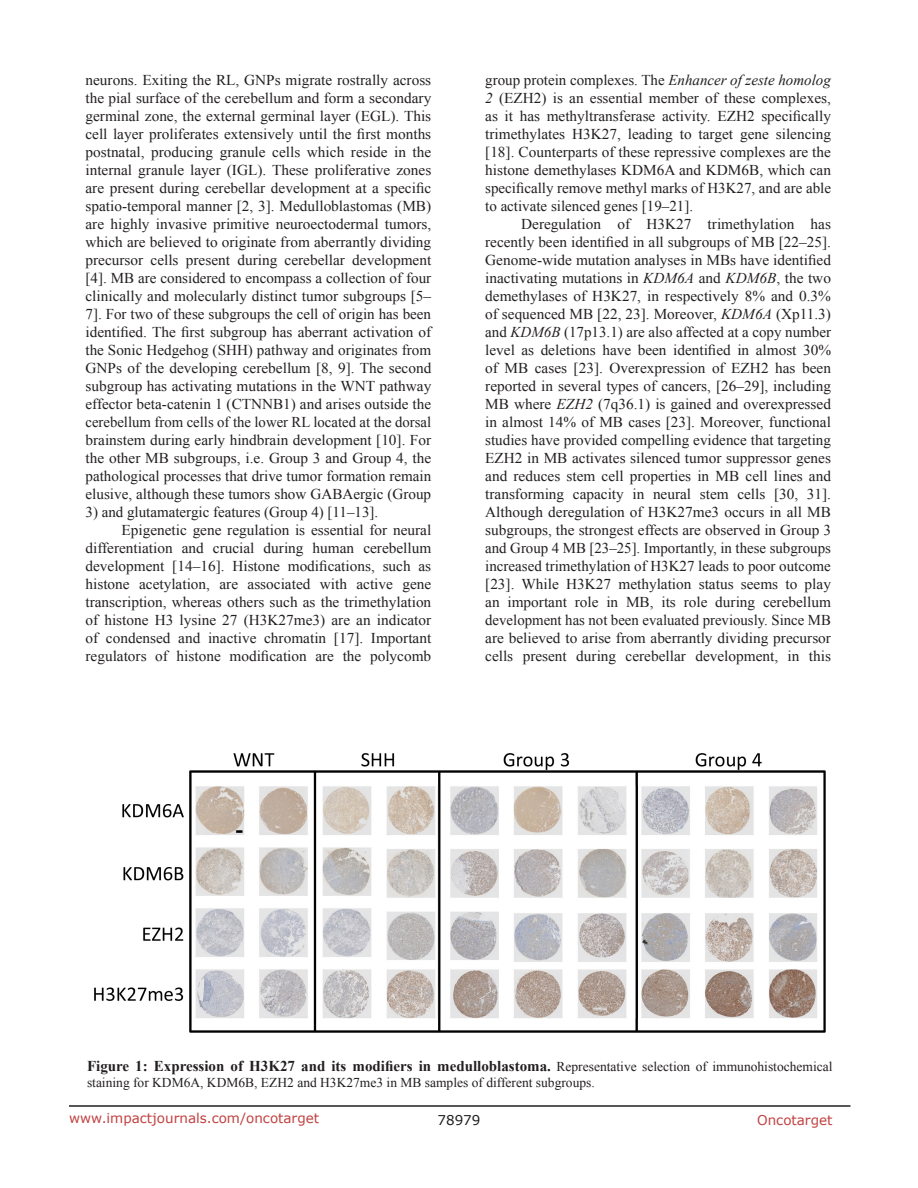
<style>
.page{position:relative;width:918px;height:1188px;background:#fff}
.page>*{position:absolute;margin:0;border:0;box-sizing:border-box;transform-origin:0 0}
.BodyText{font:15px/18px "Times New Roman";color:#231f20;text-align:justify}
.figuretext{font:700 15px "Times New Roman";color:#231f20}
.figuretext-2{font:13.5px "Times New Roman";color:#231f20}
.t1{font:13.5px "Verdana";color:#c24141}
.t2{font:13.5px "Verdana";color:#231f20}
.s1{font-style:italic}
.s2{font-weight:400;font-size:13.5px}
</style>
<div class="page">
<hr style="left:69px;top:1105px;width:781px;height:2px;background:#231f20">
<img style="left:94px;top:753px;width:732px;height:280px">
<p class="BodyText" style="left:86px;top:71px;width:347px">neurons. Exiting the RL, GNPs migrate rostrally across the pial surface of the cerebellum and form a secondary germinal zone, the external germinal layer (EGL). This cell layer proliferates extensively until the first months postnatal, producing granule cells which reside in the internal granule layer (IGL). These proliferative zones are present during cerebellar development at a specific spatio-temporal manner [2, 3]. Medulloblastomas (MB) are highly invasive primitive neuroectodermal tumors, which are believed to originate from aberrantly dividing precursor cells present during cerebellar development [4]. MB are considered to encompass a collection of four clinically and molecularly distinct tumor subgroups [5– 7]. For two of these subgroups the cell of origin has been identified. The first subgroup has aberrant activation of the Sonic Hedgehog (SHH) pathway and originates from GNPs of the developing cerebellum [8, 9]. The second subgroup has activating mutations in the WNT pathway effector beta-catenin 1 (CTNNB1) and arises outside the cerebellum from cells of the lower RL located at the dorsal brainstem during early hindbrain development [10]. For the other MB subgroups, i.e. Group 3 and Group 4, the pathological processes that drive tumor formation remain elusive, although these tumors show GABAergic (Group</p>
<p class="BodyText" style="left:86px;top:503px;width:294px">3) and glutamatergic features (Group 4) [11–13].</p>
<p class="BodyText" style="left:86px;top:521px;width:347px;text-indent:36px">Epigenetic gene regulation is essential for neural differentiation and crucial during human cerebellum development [14–16]. Histone modifications, such as histone acetylation, are associated with active gene transcription, whereas others such as the trimethylation of histone H3 lysine 27 (H3K27me3) are an indicator of condensed and inactive chromatin [17]. Important regulators of histone modification are the polycomb</p>
<p class="BodyText" style="left:485px;top:71px;width:347px">group protein complexes. The <span class="s1">Enhancer of zeste homolog 2</span> (EZH2) is an essential member of these complexes, as it has methyltransferase activity. EZH2 specifically trimethylates H3K27, leading to target gene silencing [18]. Counterparts of these repressive complexes are the histone demethylases KDM6A and KDM6B, which can specifically remove methyl marks of H3K27, and are able to activate silenced genes [19–21].</p>
<p class="BodyText" style="left:485px;top:215px;width:347px;text-indent:36px">Deregulation of H3K27 trimethylation has recently been identified in all subgroups of MB [22–25].<br>Genome-wide mutation analyses in MBs have identified inactivating mutations in <span class="s1">KDM6A</span> and <span class="s1">KDM6B</span>, the two demethylases of H3K27, in respectively 8% and 0.3% of sequenced MB [22, 23]. Moreover, <span class="s1">KDM6A</span> (Xp11.3) and <span class="s1">KDM6B</span> (17p13.1) are also affected at a copy number level as deletions have been identified in almost 30% of MB cases [23]. Overexpression of EZH2 has been reported in several types of cancers, [26–29], including MB where <span class="s1">EZH2</span> (7q36.1) is gained and overexpressed in almost 14% of MB cases [23]. Moreover, functional studies have provided compelling evidence that targeting EZH2 in MB activates silenced tumor suppressor genes and reduces stem cell properties in MB cell lines and transforming capacity in neural stem cells [30, 31].<br>Although deregulation of H3K27me3 occurs in all MB subgroups, the strongest effects are observed in Group 3 and Group 4 MB [23–25]. Importantly, in these subgroups increased trimethylation of H3K27 leads to poor outcome [23]. While H3K27 methylation status seems to play an important role in MB, its role during cerebellum development has not been evaluated previously. Since MB are believed to arise from aberrantly dividing precursor cells present during cerebellar development, in this</p>
<p class="figuretext" style="left:87px;top:1055px;width:747px">Figure 1: Expression of H3K27 and its modifiers in medulloblastoma. <span class="s2">Representative selection of immunohistochemical</span></p>
<p class="figuretext-2" style="left:87px;top:1073px;width:509px">staining for KDM6A, KDM6B, EZH2 and H3K27me3 in MB samples of different subgroups.</p>
<p class="t1" style="left:69px;top:1109px;width:252px">www.impactjournals.com/oncotarget</p>
<p class="t2" style="left:438px;top:1111px;width:44px">78979</p>
<p class="t1" style="left:757px;top:1111px;width:77px">Oncotarget</p>
</div>
